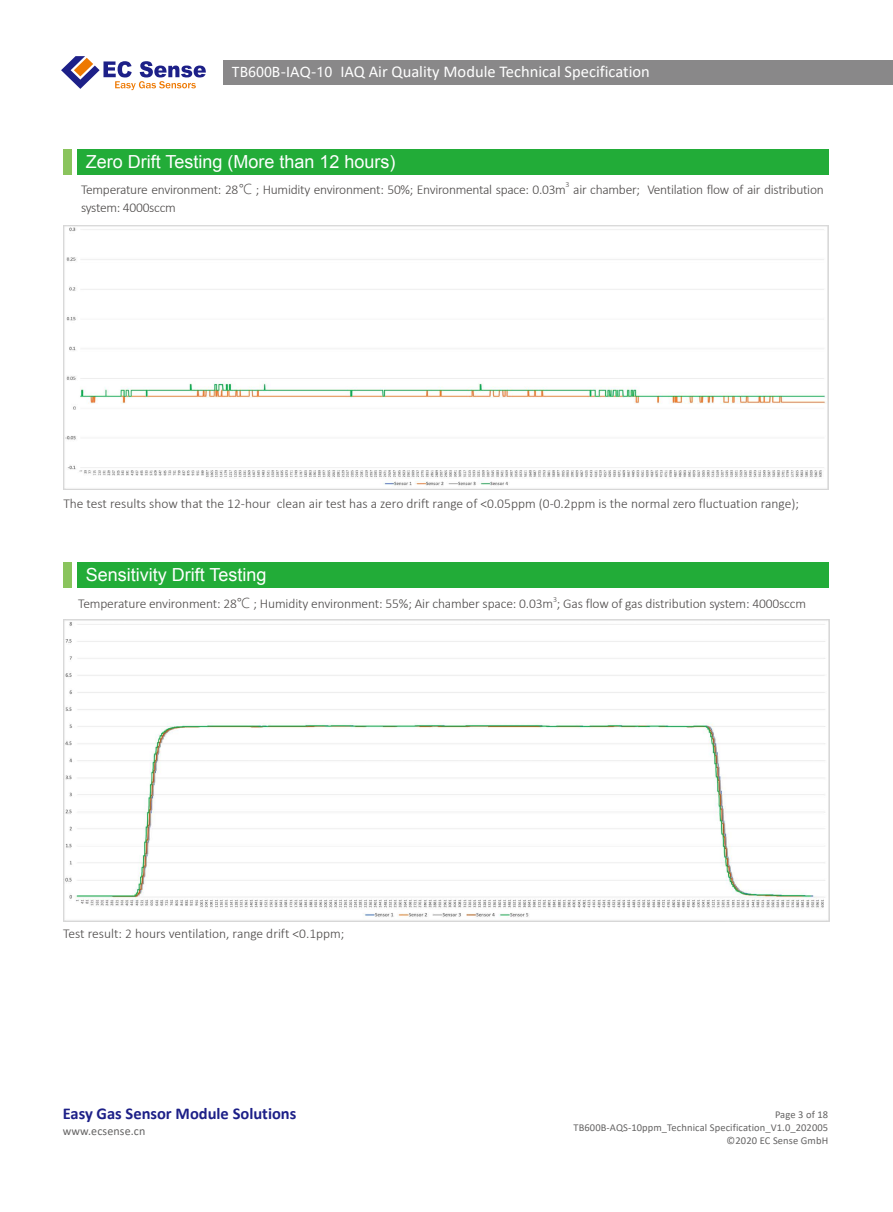
<style>
.page{position:relative;width:893px;height:1212px;background:#fff}
.page>*{position:absolute;margin:0;border:0;box-sizing:border-box;transform-origin:0 0}
.t1{font:18px "Arial";color:#fff}
.t2{font:16.5px "Calibri";color:#fff}
.t3{font:700 16.5px "Calibri";color:#1d2088}
.t4{font:300 13.5px "Calibri";letter-spacing:-.01em;color:#4c4948}
.t5{font:12px "Calibri";letter-spacing:.01em;color:#656464}
.t6{font:10.5px/13.2px "Calibri";letter-spacing:.01em;color:#656464;text-align:right}
.t7{font:300 7.8px "Calibri";color:#4c4948}
.s1{font-family:"Microsoft Ya Hei";font-size:13.5px}
.s2{font-family:"Microsoft Ya Hei UI Light";font-weight:400}
</style>
<div class="page">
<div style="left:224px;top:60px;width:669px;height:24px;background:#898889"></div>
<svg style="left:61px;top:56px;width:145px;height:34px"></svg>
<div style="left:77px;top:149px;width:752px;height:25px;background:#22ac38"></div>
<div style="left:63px;top:149px;width:8px;height:25px;background:#8ac45d"></div>
<img style="left:63px;top:225px;width:766px;height:265px">
<div style="left:77px;top:562px;width:752px;height:26px;background:#22ac38"></div>
<div style="left:64px;top:562px;width:8px;height:26px;background:#8ac45d"></div>
<img style="left:63px;top:619px;width:767px;height:303px">
<p class="t2" style="left:232px;top:61px;width:419px"><span class="s1">TB600B-IAQ-10</span> IAQ Air Quality Module Technical Specification</p>
<h1 class="t1" style="left:86px;top:150px;width:311px">Zero Drift Testing (More than 12 hours)</h1>
<p class="t4" style="left:81px;top:181px;width:486px">Temperature environment: 28<span class="s2">℃</span> ; Humidity environment: 50%; Environmental space: 0.03m</p>
<p class="t7" style="left:566px;top:180px;width:5px">3</p>
<p class="t4" style="left:573px;top:181px;width:252px">air chamber; Ventilation flow of air distribution</p>
<p class="t4" style="left:81px;top:199px;width:96px">system: 4000sccm</p>
<p class="t4" style="left:63px;top:496px;width:737px">The test results show that the 12-hour clean air test has a zero drift range of &lt;0.05ppm (0-0.2ppm is the normal zero fluctuation range);</p>
<h1 class="t1" style="left:86px;top:563px;width:182px">Sensitivity Drift Testing</h1>
<p class="t7" style="left:553px;top:594px;width:5px">3</p>
<p class="t4" style="left:78px;top:595px;width:729px">Temperature environment: 28<span class="s2">℃</span> ; Humidity environment: 55%; Air chamber space: 0.03m ; Gas flow of gas distribution system: 4000sccm</p>
<p class="t4" style="left:63px;top:925px;width:283px">Test result: 2 hours ventilation, range drift &lt;0.1ppm;</p>
<p class="t3" style="left:63px;top:1102px;width:235px">Easy Gas Sensor Module Solutions</p>
<p class="t5" style="left:63px;top:1123px;width:84px">www.ecsense.cn</p>
<p class="t6" style="left:573px;top:1107px;width:256px">Page 3 of 18<br>TB600B-AQS-10ppm_Technical Specification_V1.0_202005 ©2020 EC Sense GmbH</p>
</div>
